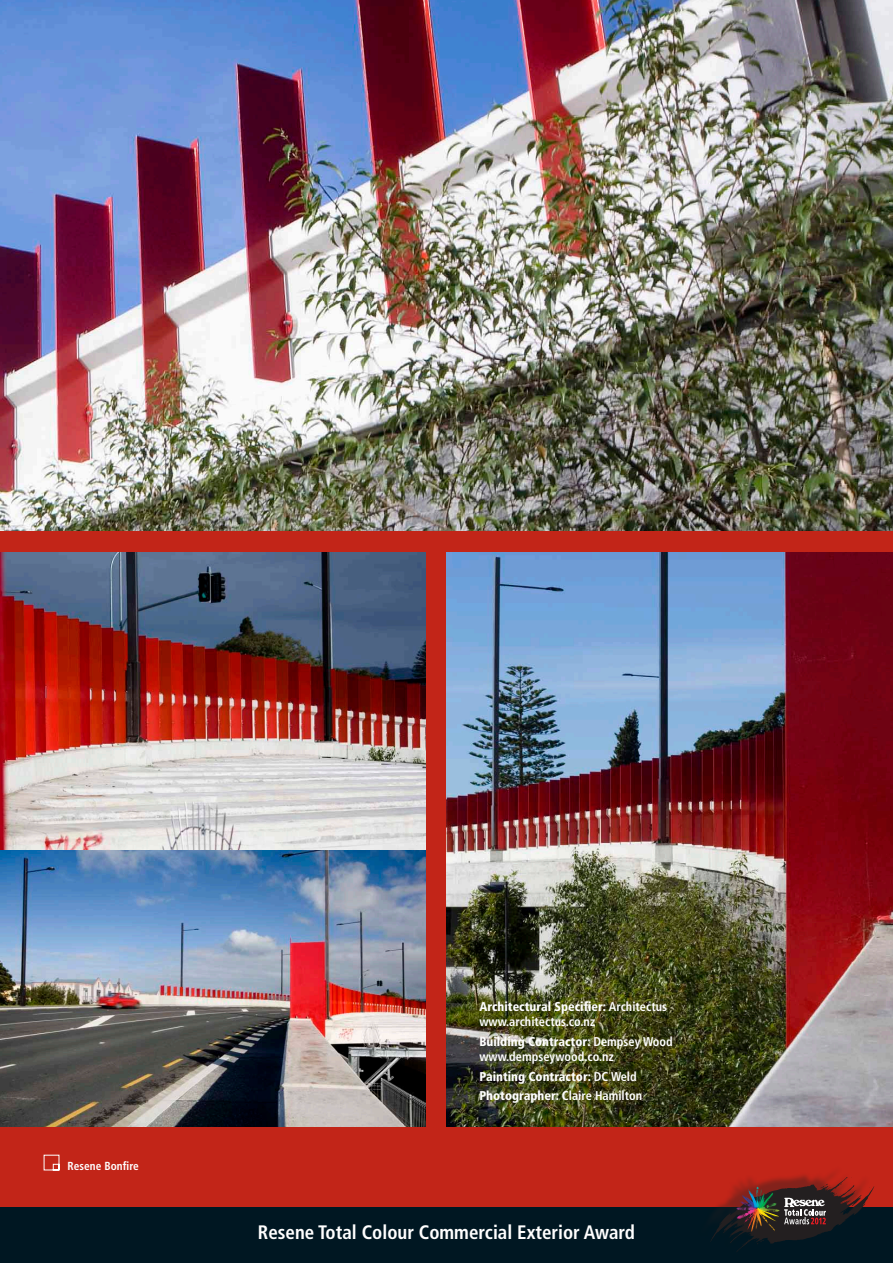
<style>
.page{position:relative;width:893px;height:1263px;background:#c22518}
.page>*{position:absolute;margin:0;border:0;box-sizing:border-box;transform-origin:0 0}
.t1{font:700 condensed 19.5px "Frutiger";color:#fff}
.t2{font:700 condensed 12.75px/15.3px "Frutiger";color:#fff}
.t3{font:900 condensed 12.75px/19.5px "Frutiger";color:#fff}
.t4{font:700 condensed 12px "Frutiger";color:#fff}
.t5{font:700 condensed 11.7px "Frutiger";letter-spacing:.005em;color:#fff}
.s1{font-weight:900}
.s2{font-weight:700}
</style>
<div class="page">
<img style="left:0;top:0;width:893px;height:531px">
<img style="left:446px;top:553px;width:447px;height:574px">
<img style="left:0;top:553px;width:425px;height:574px">
<svg style="left:43px;top:1154px;width:17px;height:17px"></svg>
<div style="left:0;top:1208px;width:893px;height:55px;background:#001722"></div>
<div style="left:697px;top:1165px;width:173px;height:83px;background:#231f20;opacity:.4"></div>
<svg style="left:710px;top:1178px;width:164px;height:74px"></svg>
<p class="t5" style="left:67px;top:1159px;width:73px">Resene Bonfire</p>
<p class="t2" style="left:479px;top:999px;width:189px"><span class="s1">Architectural Specifier:</span> Architectus www.architectus.co.nz</p>
<p class="t2" style="left:479px;top:1034px;width:195px"><span class="s1">Building Contractor:</span> Dempsey Wood www.dempseywood.co.nz</p>
<p class="t3" style="left:479px;top:1066px;width:164px">Painting Contractor: <span class="s2">DC Weld<br></span>Photographer: <span class="s2">Claire Hamilton</span></p>
<p class="t4" style="left:440px;top:1220px;width:14px">58</p>
<h1 class="t1" style="left:258px;top:1221px;width:379px">Resene Total Colour Commercial Exterior Award</h1>
</div>
